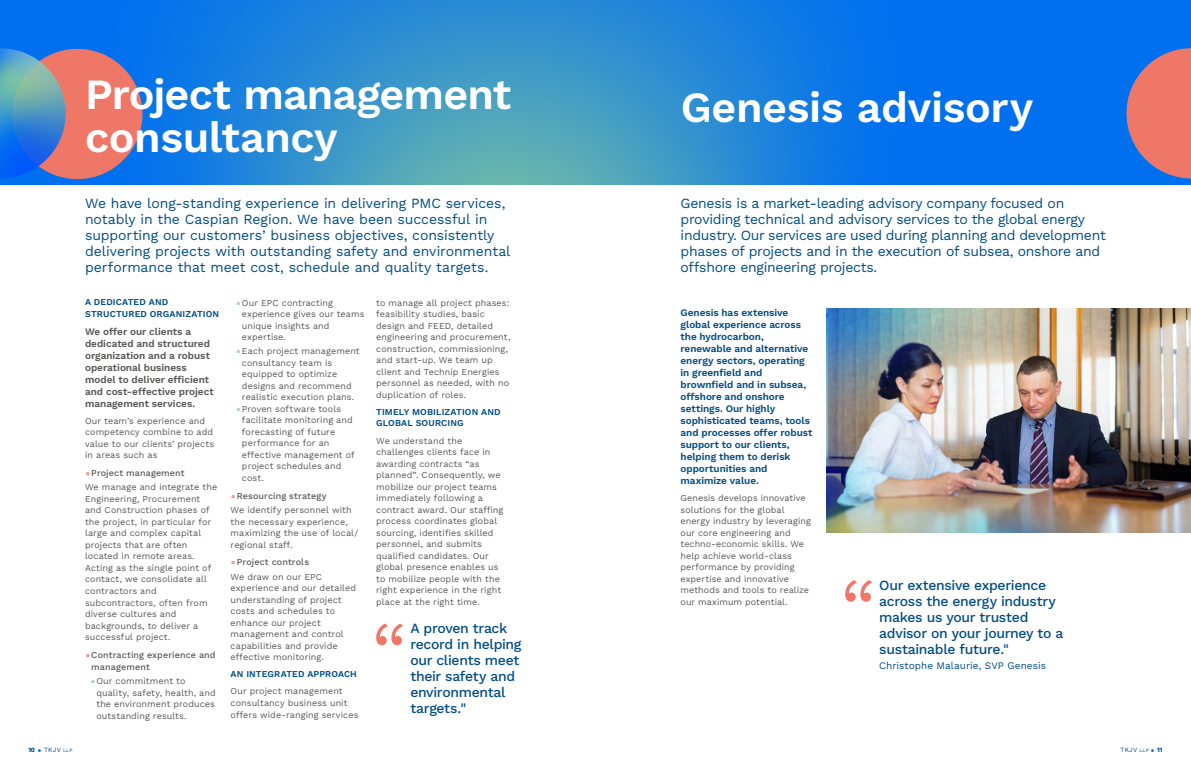
<style>
.page{position:relative;width:1191px;height:780px;background:#fff}
.page>*{position:absolute;margin:0;border:0;box-sizing:border-box;transform-origin:0 0}
.t1{font:43px/43px "Work Sans";letter-spacing:-.01em;color:#fff}
.t2{font:300 14px/16px "Work Sans";letter-spacing:-.015em;color:#004c84}
.t3{font:14px/16px "Work Sans";letter-spacing:-.025em;color:#004c84}
.t4{font:10px/12px "Work Sans";letter-spacing:-.005em;color:#004c84}
.t5{font:10px/12px "Work Sans";letter-spacing:-.005em;color:#575756}
.t6{font:300 9px/11.5px "Work Sans";letter-spacing:.01em;color:#575756}
.t7{font:9px/11.5px "Work Sans";letter-spacing:.015em;color:#004c84}
.t8{font:9px/12px "Work Sans";letter-spacing:.01em;color:#575756}
.t9{font:6.5px "Work Sans";letter-spacing:.03em;color:#004c84}
.s1{font-weight:400;font-size:13px;color:#f3998d}
.s2{font-weight:400}
.s3{font-size:13px;color:#f3998d}
.s4{font-size:13px;color:#a0d5b8}
.s5{font-weight:300}
.s6{font-size:5px}
</style>
<div class="page">
<div style="left:0;top:0;width:1191px;height:184px;background:#0070ef"></div>
<svg style="left:86px;top:0;width:751px;height:184px"></svg>
<img style="left:826px;top:308px;width:365px;height:224px">
<div style="left:12px;top:49px;width:130px;height:130px;background:#ee7767;border-radius:50%"></div>
<svg style="left:1126px;top:48px;width:65px;height:130px"></svg>
<svg style="left:0;top:48px;width:66px;height:130px"></svg>
<svg style="left:376px;top:623px;width:27px;height:22px"></svg>
<svg style="left:845px;top:580px;width:27px;height:21px"></svg>
<h1 class="t1" style="left:85px;top:71px;width:428px">Project management consultancy</h1>
<p class="t2" style="left:85px;top:195px;width:427px">We have long-standing experience in delivering PMC services, notably in the Caspian Region. We have been successful in supporting our customers’ business objectives, consistently delivering projects with outstanding safety and environmental performance that meet cost, schedule and quality targets.</p>
<p class="t7" style="left:85px;top:296px;width:136px">A DEDICATED AND<br>STRUCTURED ORGANIZATION</p>
<p class="t5" style="left:85px;top:325px;width:130px">We offer our clients a dedicated and structured organization and a robust operational business model to deliver efficient and cost-effective project management services.</p>
<p class="t6" style="left:85px;top:414px;width:131px">Our team’s experience and competency combine to add value to our clients’ projects in areas such as</p>
<p class="t6" style="left:85px;top:465px;width:134px;line-height:14.3px"><span class="s1">•</span><span class="s2">Project management<br></span>We manage and integrate the</p>
<p class="t6" style="left:85px;top:492px;width:128px">Engineering, Procurement and Construction phases of the project, in particular for large and complex capital projects that are often located in remote areas.<br>Acting as the single point of contact, we consolidate all contractors and subcontractors, often from diverse cultures and backgrounds, to deliver a successful project.</p>
<p class="t8" style="left:91px;top:648px;width:126px;text-indent:-6px"><span class="s3">•</span>Contracting experience and management</p>
<p class="t6" style="left:96px;top:674px;width:121px;text-indent:-6px"><span class="s4">•</span>Our commitment to quality, safety, health, and the environment produces outstanding results.</p>
<p class="t6" style="left:242px;top:296px;width:124px;text-indent:-6px"><span class="s4">•</span>Our EPC contracting experience gives our teams unique insights and expertise.</p>
<p class="t6" style="left:242px;top:345px;width:119px;text-indent:-6px"><span class="s4">•</span>Each project management consultancy team is equipped to optimize designs and recommend realistic execution plans.</p>
<p class="t6" style="left:242px;top:403px;width:114px;text-indent:-6px"><span class="s4">•</span>Proven software tools facilitate monitoring and forecasting of future performance for an effective management of project schedules and cost.</p>
<p class="t6" style="left:231px;top:488px;width:123px;line-height:14.3px"><span class="s1">•</span><span class="s2">Resourcing strategy<br></span>We identify personnel with</p>
<p class="t6" style="left:231px;top:515px;width:129px">the necessary experience, maximizing the use of local/ regional staff.</p>
<p class="t8" style="left:231px;top:554px;width:93px;line-height:14.3px"><span class="s3">•</span>Project controls<br><span class="s5">We draw on our EPC</span></p>
<p class="t6" style="left:231px;top:582px;width:127px">experience and our detailed understanding of project costs and schedules to enhance our project management and control capabilities and provide effective monitoring.</p>
<p class="t7" style="left:231px;top:668px;width:128px">AN INTEGRATED APPROACH</p>
<p class="t6" style="left:231px;top:685px;width:129px">Our project management consultancy business unit offers wide-ranging services</p>
<p class="t6" style="left:376px;top:296px;width:136px">to manage all project phases: feasibility studies, basic design and FEED, detailed engineering and procurement, construction, commissioning, and start-up. We team up client and Technip Energies personnel as needed, with no duplication of roles.</p>
<p class="t7" style="left:376px;top:405px;width:126px">TIMELY MOBILIZATION AND<br>GLOBAL SOURCING</p>
<p class="t6" style="left:376px;top:434px;width:129px">We understand the challenges clients face in awarding contracts “as planned”. Consequently, we mobilize our project teams immediately following a contract award. Our staffing process coordinates global sourcing, identifies skilled personnel, and submits qualified candidates. Our global presence enables us to mobilize people with the right experience in the right place at the right time.</p>
<h2 class="t3" style="left:410px;top:619px;width:113px">A proven track record in helping our clients meet their safety and environmental targets."</h2>
<h1 class="t1" style="left:680px;top:84px;width:354px">Genesis advisory</h1>
<p class="t2" style="left:680px;top:195px;width:427px">Genesis is a market-leading advisory company focused on providing technical and advisory services to the global energy industry. Our services are used during planning and development phases of projects and in the execution of subsea, onshore and offshore engineering projects.</p>
<p class="t4" style="left:680px;top:306px;width:133px">Genesis has extensive global experience across the hydrocarbon, renewable and alternative energy sectors, operating in greenfield and brownfield and in subsea, offshore and onshore settings. Our highly sophisticated teams, tools and processes offer robust support to our clients, helping them to derisk opportunities and maximize value.</p>
<p class="t6" style="left:680px;top:492px;width:132px">Genesis develops innovative solutions for the global energy industry by leveraging our core engineering and techno-economic skills. We help achieve world-class performance by providing expertise and innovative methods and tools to realize our maximum potential.</p>
<h2 class="t3" style="left:879px;top:576px;width:186px">Our extensive experience across the energy industry makes us your trusted advisor on your journey to a sustainable future."</h2>
<p class="t4" style="left:879px;top:659px;width:168px">Christophe Malaurie, SVP Genesis</p>
<p class="t9" style="left:28px;top:744px;width:8px">10</p>
<p class="t9" style="left:44px;top:744px;width:30px">TKJV <span class="s6">LLP</span></p>
<p class="t9" style="left:1120px;top:744px;width:30px">TKJV <span class="s6">LLP</span></p>
<p class="t9" style="left:1157px;top:744px;width:7px">11</p>
</div>
